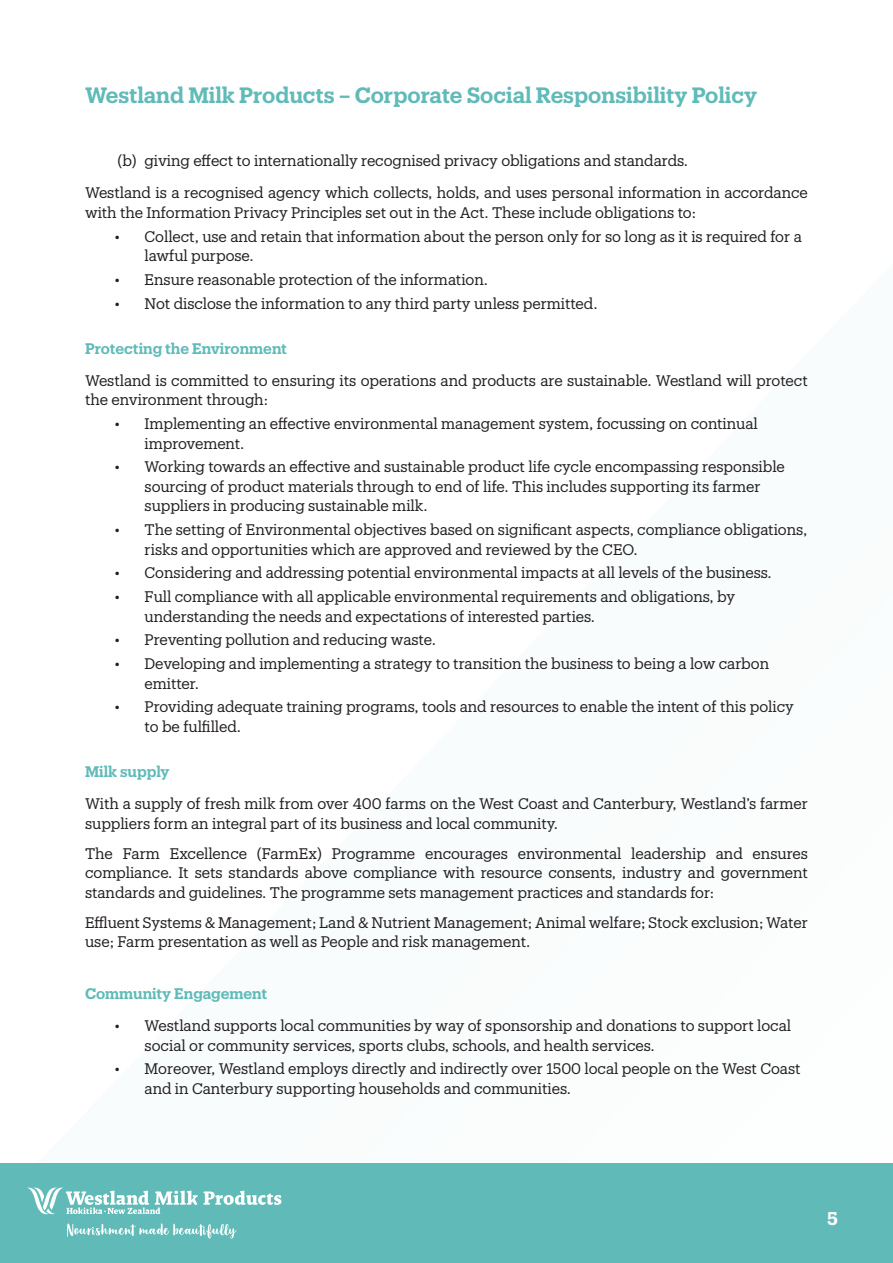
<style>
.page{position:relative;width:893px;height:1263px;background:#fff}
.page>*{position:absolute;margin:0;border:0;box-sizing:border-box;transform-origin:0 0}
.t1{font:600 21.75px "Produkt";color:#60bbb8}
.t2{font:600 18px "Produkt";color:#fff}
.Body_Text{font:15px/19.5px "Produkt";color:#231f20}
.Body_-_small_space_a{font:15px/19.5px "Produkt";letter-spacing:-.005em;color:#231f20}
.Heading_2{font:600 15px "Produkt";letter-spacing:-.005em;color:#60bbb8}
</style>
<div class="page">
<div style="left:0;top:1163px;width:893px;height:100px;background:#60bbb8"></div>
<svg style="left:27px;top:1187px;width:254px;height:28px"></svg>
<svg style="left:67px;top:1223px;width:170px;height:15px"></svg>
<h1 class="t1" style="left:85px;top:80px;width:674px">Westland Milk Products – Corporate Social Responsibility Policy</h1>
<p class="Body_Text" style="left:118px;top:150px;width:572px">(b) giving effect to internationally recognised privacy obligations and standards.</p>
<p class="Body_-_small_space_a" style="left:85px;top:182px;width:724px">Westland is a recognised agency which collects, holds, and uses personal information in accordance with the Information Privacy Principles set out in the Act. These include obligations to:</p>
<p class="Body_Text" style="left:145px;top:226px;width:659px;text-indent:-30px">• Collect, use and retain that information about the person only for so long as it is required for a lawful purpose.</p>
<p class="Body_Text" style="left:115px;top:269px;width:375px">• Ensure reasonable protection of the information.</p>
<p class="Body_Text" style="left:115px;top:293px;width:484px">• Not disclose the information to any third party unless permitted.</p>
<p class="Heading_2" style="left:85px;top:338px;width:203px">Protecting the Environment</p>
<p class="Body_-_small_space_a" style="left:85px;top:370px;width:724px">Westland is committed to ensuring its operations and products are sustainable. Westland will protect the environment through:</p>
<p class="Body_Text" style="left:145px;top:413px;width:615px;text-indent:-30px">• Implementing an effective environmental management system, focussing on continual improvement.</p>
<p class="Body_Text" style="left:145px;top:456px;width:642px;text-indent:-30px">• Working towards an effective and sustainable product life cycle encompassing responsible sourcing of product materials through to end of life. This includes supporting its farmer suppliers in producing sustainable milk.</p>
<p class="Body_Text" style="left:145px;top:519px;width:664px;text-indent:-30px">• The setting of Environmental objectives based on significant aspects, compliance obligations, risks and opportunities which are approved and reviewed by the CEO.</p>
<p class="Body_Text" style="left:115px;top:562px;width:658px">• Considering and addressing potential environmental impacts at all levels of the business.</p>
<p class="Body_Text" style="left:145px;top:586px;width:592px;text-indent:-30px">• Full compliance with all applicable environmental requirements and obligations, by understanding the needs and expectations of interested parties.</p>
<p class="Body_Text" style="left:115px;top:629px;width:323px">• Preventing pollution and reducing waste.</p>
<p class="Body_Text" style="left:145px;top:653px;width:626px;text-indent:-30px">• Developing and implementing a strategy to transition the business to being a low carbon emitter.</p>
<p class="Body_Text" style="left:145px;top:696px;width:651px;text-indent:-30px">• Providing adequate training programs, tools and resources to enable the intent of this policy to be fulfilled.</p>
<p class="Heading_2" style="left:85px;top:761px;width:86px">Milk supply</p>
<p class="Body_Text" style="left:85px;top:793px;width:724px">With a supply of fresh milk from over 400 farms on the West Coast and Canterbury, Westland’s farmer suppliers form an integral part of its business and local community.</p>
<p class="Body_Text" style="left:85px;top:843px;width:724px;text-align:justify">The Farm Excellence (FarmEx) Programme encourages environmental leadership and ensures compliance. It sets standards above compliance with resource consents, industry and government standards and guidelines. The programme sets management practices and standards for:</p>
<p class="Body_Text" style="left:85px;top:912px;width:724px">Effluent Systems &amp; Management; Land &amp; Nutrient Management; Animal welfare; Stock exclusion; Water use; Farm presentation as well as People and risk management.</p>
<p class="Heading_2" style="left:85px;top:983px;width:184px">Community Engagement</p>
<p class="Body_Text" style="left:145px;top:1015px;width:648px;text-indent:-30px">• Westland supports local communities by way of sponsorship and donations to support local social or community services, sports clubs, schools, and health services.</p>
<p class="Body_Text" style="left:145px;top:1058px;width:657px;text-indent:-30px">• Moreover, Westland employs directly and indirectly over 1500 local people on the West Coast and in Canterbury supporting households and communities.</p>
<p class="t2" style="left:827px;top:1205px;width:12px">5</p>
</div>
